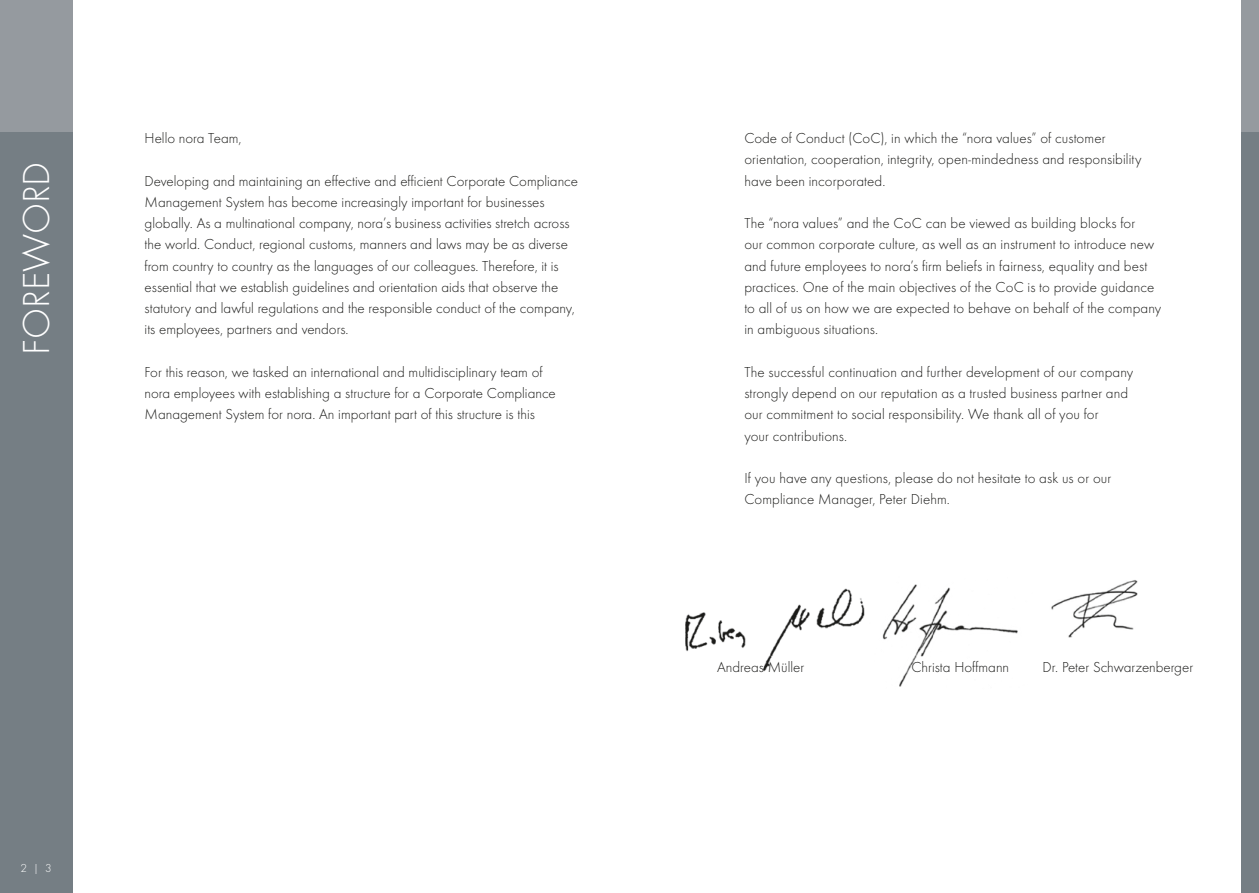
<style>
.page{position:relative;width:1259px;height:893px;background:#fff}
.page>*{position:absolute;margin:0;border:0;box-sizing:border-box;transform-origin:0 0}
.t1{font:300 39px "Futura";letter-spacing:-.005em;color:#fff}
.t2{font:300 15px/21.3px "Futura";color:#1a1a18}
.t3{font:300 12px "Futura";color:#fff}
</style>
<div class="page">
<div style="left:0;top:0;width:72px;height:132px;background:#959a9f"></div>
<div style="left:0;top:132px;width:72px;height:761px;background:#757e84"></div>
<div style="left:1241px;top:0;width:18px;height:132px;background:#959a9f"></div>
<div style="left:1241px;top:132px;width:18px;height:761px;background:#757e84"></div>
<img style="left:685px;top:588px;width:180px;height:84px">
<img style="left:882px;top:584px;width:136px;height:103px">
<img style="left:1051px;top:580px;width:87px;height:58px">
<h1 class="t1" style="left:14px;top:348px;width:187px;rotate:-90deg">CONTENTS</h1>
<h1 class="t1" style="left:14px;top:355px;width:195px;rotate:-90deg">FOREWORD</h1>
<p class="t2" style="left:145px;top:128px;width:98px">Hello nora Team,</p>
<p class="t2" style="left:145px;top:170px;width:435px">Developing and maintaining an effective and efficient Corporate Compliance Management System has become increasingly important for businesses globally. As a multinational company, nora’s business activities stretch across the world. Conduct, regional customs, manners and laws may be as diverse from country to country as the languages of our colleagues. Therefore, it is essential that we establish guidelines and orientation aids that observe the statutory and lawful regulations and the responsible conduct of the company, its employees, partners and vendors.</p>
<p class="t2" style="left:145px;top:361px;width:413px">For this reason, we tasked an international and multidisciplinary team of nora employees with establishing a structure for a Corporate Compliance<br>Management System for nora. An important part of this structure is this</p>
<p class="t3" style="left:21px;top:861px;width:33px">2 | 3</p>
<p class="t2" style="left:744px;top:128px;width:399px">Code of Conduct (CoC), in which the “nora values” of customer orientation, cooperation, integrity, open-mindedness and responsibility have been incorporated.</p>
<p class="t2" style="left:744px;top:213px;width:418px">The “nora values” and the CoC can be viewed as building blocks for<br>our common corporate culture, as well as an instrument to introduce new and future employees to nora’s firm beliefs in fairness, equality and best practices. One of the main objectives of the CoC is to provide guidance to all of us on how we are expected to behave on behalf of the company in ambiguous situations.</p>
<p class="t2" style="left:744px;top:361px;width:390px">The successful continuation and further development of our company strongly depend on our reputation as a trusted business partner and our commitment to social responsibility. We thank all of you for<br>your contributions.</p>
<p class="t2" style="left:744px;top:468px;width:368px">If you have any questions, please do not hesitate to ask us or our<br>Compliance Manager, Peter Diehm.</p>
<p class="t2" style="left:717px;top:656px;width:89px">Andreas Müller</p>
<p class="t2" style="left:911px;top:656px;width:99px">Christa Hoffmann</p>
<p class="t2" style="left:1042px;top:656px;width:152px">Dr. Peter Schwarzenberger</p>
</div>
